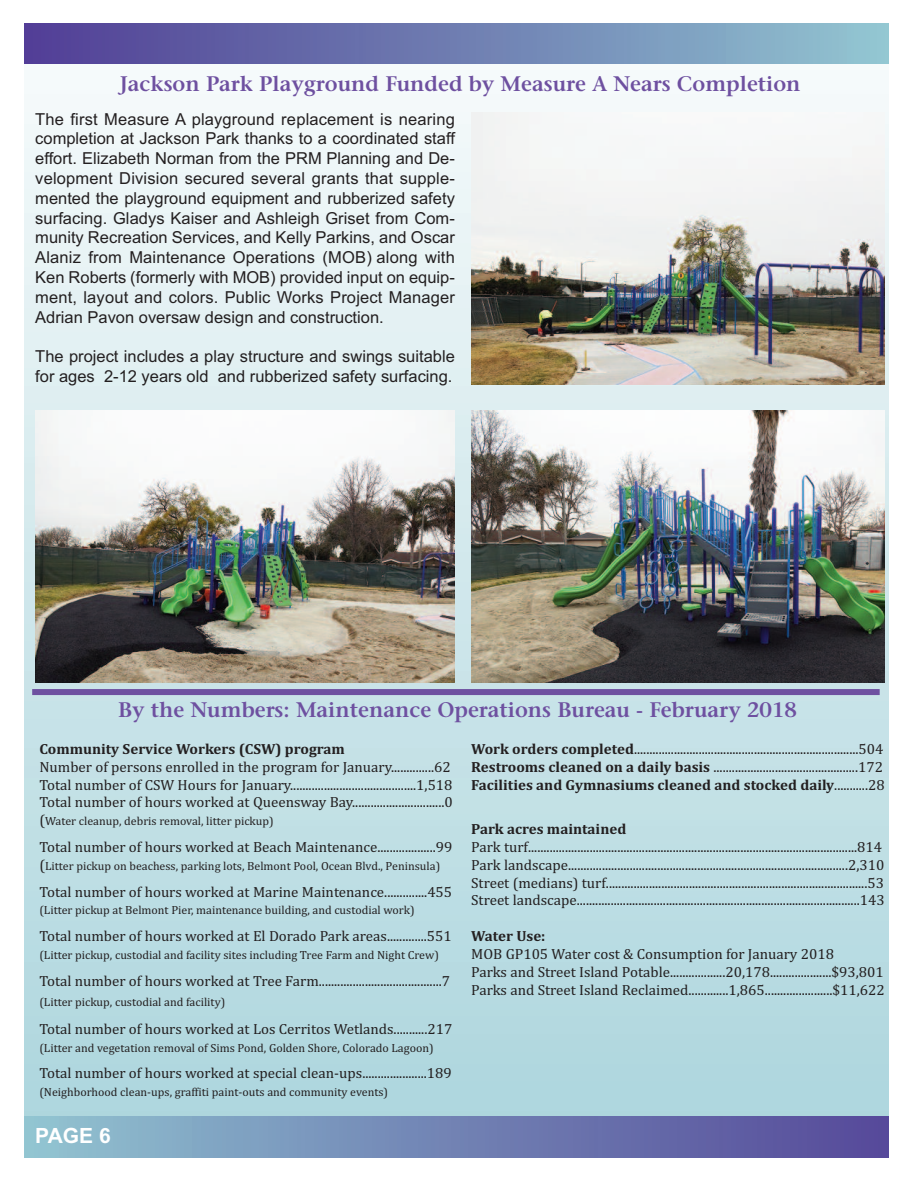
<style>
.page{position:relative;width:918px;height:1188px;background:#fff}
.page>*{position:absolute;margin:0;border:0;box-sizing:border-box;transform-origin:0 0}
.t1{font:600 21px "Stone Serif";color:#6e50a0}
.t2{font:700 21px "Arial";color:#fff}
.t3{font:16.5px/19.8px "Arial";color:#231f20;text-align:justify}
.t4{font:14.85px/17.9px "Cambria";color:#231f20}
.t5{font:700 14.85px "Cambria";color:#231f20}
.t6{font:11.85px "Cambria";color:#231f20}
.s1{font-size:14.85px}
.s2{font-weight:700}
</style>
<div class="page">
<div style="left:25px;top:23px;width:864px;height:1134px;background:linear-gradient(to bottom,#f6f9f9,#a9d3db)"></div>
<div style="left:25px;top:23px;width:864px;height:41px;background:linear-gradient(to right,#503c95,#90c3d0)"></div>
<div style="left:25px;top:1117px;width:864px;height:40px;background:linear-gradient(to right,#8fc1d0,#544799)"></div>
<img style="left:35px;top:410px;width:420px;height:272px">
<img style="left:472px;top:113px;width:413px;height:271px">
<img style="left:472px;top:410px;width:413px;height:272px">
<div style="left:32px;top:689px;width:848px;height:6px;background:#6e50a0"></div>
<h1 class="t1" style="left:120px;top:75px;width:682px">Jackson Park Playground Funded by Measure A Nears Completion</h1>
<p class="t3" style="left:35px;top:109px;width:421px">The first Measure A playground replacement is nearing completion at Jackson Park thanks to a coordinated staff effort. Elizabeth Norman from the PRM Planning and De&shy;velopment Division secured several grants that supple&shy;mented the playground equipment and rubberized safety surfacing. Gladys Kaiser and Ashleigh Griset from Com&shy;munity Recreation Services, and Kelly Parkins, and Oscar Alaniz from Maintenance Operations (MOB) along with Ken Roberts (formerly with MOB) provided input on equip&shy;ment, layout and colors. Public Works Project Manager Adrian Pavon oversaw design and construction.</p>
<p class="t3" style="left:35px;top:347px;width:421px">The project includes a play structure and swings suitable for ages 2-12 years old and rubberized safety surfacing.</p>
<h1 class="t1" style="left:118px;top:702px;width:680px">By the Numbers: Maintenance Operations Bureau - February 2018</h1>
<p class="t5" style="left:39px;top:740px;width:307px">Community Service Workers (CSW) program</p>
<p class="t4" style="left:39px;top:758px;width:415px">Number of persons enrolled in the program for January..............62<br>Total number of CSW Hours for January.........................................1,518<br>Total number of hours worked at Queensway Bay..............................0</p>
<p class="t6" style="left:39px;top:814px;width:236px"><span class="s1">(</span>Water cleanup, debris removal, litter pickup)</p>
<p class="t4" style="left:39px;top:838px;width:415px">Total number of hours worked at Beach Maintenance...................99</p>
<p class="t6" style="left:39px;top:859px;width:402px"><span class="s1">(</span>Litter pickup on beachess, parking lots, Belmont Pool, Ocean Blvd., Peninsula)</p>
<p class="t4" style="left:39px;top:882px;width:414px">Total number of hours worked at Marine Maintenance..............455</p>
<p class="t6" style="left:39px;top:903px;width:377px">(Litter pickup at Belmont Pier, maintenance building, and custodial work)</p>
<p class="t4" style="left:39px;top:927px;width:414px">Total number of hours worked at El Dorado Park areas.............551</p>
<p class="t6" style="left:39px;top:948px;width:401px">(Litter pickup, custodial and facility sites including Tree Farm and Night Crew)</p>
<p class="t4" style="left:39px;top:972px;width:412px">Total number of hours worked at Tree Farm........................................7</p>
<p class="t6" style="left:39px;top:995px;width:187px">(Litter pickup, custodial and facility)</p>
<p class="t4" style="left:39px;top:1020px;width:415px">Total number of hours worked at Los Cerritos Wetlands...........217</p>
<p class="t6" style="left:39px;top:1041px;width:396px">(Litter and vegetation removal of Sims Pond, Golden Shore, Colorado Lagoon)</p>
<p class="t4" style="left:39px;top:1064px;width:414px">Total number of hours worked at special clean-ups.....................189</p>
<p class="t6" style="left:39px;top:1085px;width:350px">(Neighborhood clean-ups, graffiti paint-outs and community events)</p>
<h1 class="t2" style="left:35px;top:1124px;width:77px">PAGE 6</h1>
<p class="t4" style="left:471px;top:740px;width:415px;text-align:justify"><span class="s2">Work orders completed</span>.........................................................................504<br><span class="s2">Restrooms cleaned on a daily basis</span> ...............................................172<br><span class="s2">Facilities and Gymnasiums cleaned and stocked daily</span>...........28</p>
<p class="t5" style="left:471px;top:820px;width:157px">Park acres maintained</p>
<p class="t4" style="left:471px;top:838px;width:415px">Park turf...........................................................................................................814<br>Park landscape...........................................................................................2,310<br>Street (medians) turf.....................................................................................53<br>Street landscape............................................................................................143</p>
<p class="t5" style="left:471px;top:927px;width:76px">Water Use:</p>
<p class="t4" style="left:471px;top:945px;width:415px">MOB GP105 Water cost &amp; Consumption for January 2018<br>Parks and Street Island Potable..................20,178....................$93,801<br>Parks and Street Island Reclaimed.............1,865......................$11,622</p>
</div>
